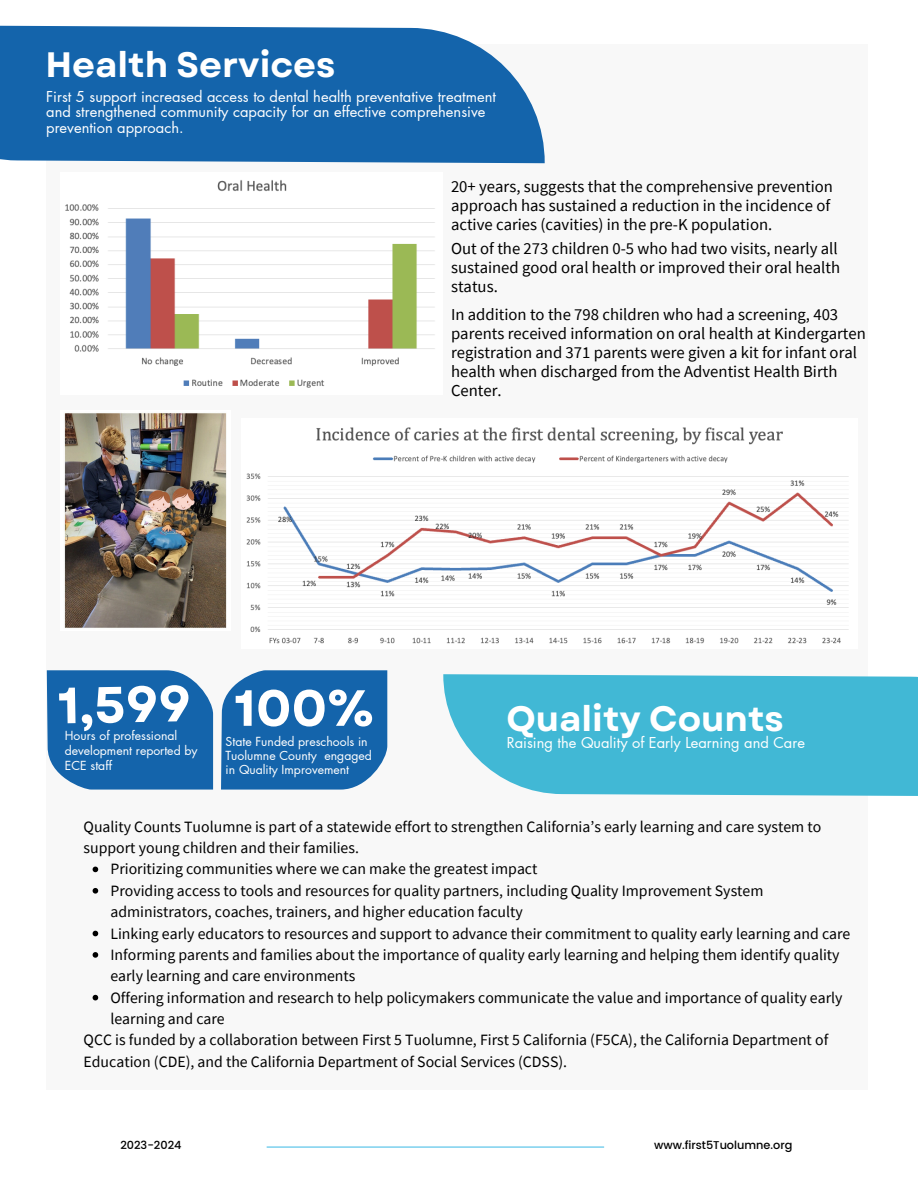
<style>
.page{position:relative;width:918px;height:1188px;background:#fff}
.page>*{position:absolute;margin:0;border:0;box-sizing:border-box;transform-origin:0 0}
.t1{font:700 50.85px "Garet";color:#fff}
.t2{font:700 35.25px "Garet";color:#fff}
.t3{font:16.65px/19px "Source Sans Pro";color:#000}
.t4{font:15.75px/21.3px "Source Sans Pro";color:#000}
.t5{font:14.7px/15.8px "Futura LT Pro";color:#fff}
.t6{font:12.3px/15.3px "Futura LT Pro";color:#fff}
.t7{font:500 11.25px "Poppins";color:#000}
</style>
<div class="page">
<div style="left:46px;top:44px;width:822px;height:1045px;background:#f8f8f8"></div>
<svg style="left:0;top:25px;width:545px;height:138px;background:#256fb1"></svg>
<svg style="left:443px;top:674px;width:475px;height:122px;background:#4ebcd7"></svg>
<img style="left:246px;top:427px;width:602px;height:217px">
<img style="left:65px;top:180px;width:370px;height:208px">
<svg style="left:221px;top:670px;width:166px;height:120px;background:#216daf"></svg>
<svg style="left:47px;top:670px;width:166px;height:120px;background:#216caf"></svg>
<hr style="left:267px;top:1147px;width:337px;height:1px;background:#4fc0e8">
<img style="left:64px;top:413px;width:163px;height:215px">
<svg style="left:93px;top:867px;width:5px;height:5px"></svg>
<svg style="left:93px;top:888px;width:5px;height:6px"></svg>
<svg style="left:93px;top:931px;width:5px;height:5px"></svg>
<svg style="left:93px;top:952px;width:5px;height:6px"></svg>
<svg style="left:93px;top:995px;width:5px;height:5px"></svg>
<h2 class="t2" style="left:46px;top:39px;width:292px">Health Services</h2>
<h3 class="t5" style="left:46px;top:89px;width:451px">First 5 support increased access to dental health preventative treatment and strengthened community capacity for an effective comprehensive prevention approach.</h3>
<p class="t3" style="left:451px;top:177px;width:384px">20+ years, suggests that the comprehensive prevention approach has sustained a reduction in the incidence of active caries (cavities) in the pre-K population.</p>
<h3 class="t3" style="left:451px;top:239px;width:391px">Out of the 273 children 0-5 who had two visits, nearly all sustained good oral health or improved their oral health status.</h3>
<h3 class="t3" style="left:451px;top:305px;width:416px">In addition to the 798 children who had a screening, 403 parents received information on oral health at Kindergarten registration and 371 parents were given a kit for infant oral health when discharged from the Adventist Health Birth Center.</h3>
<p class="t1" style="left:57px;top:669px;width:135px;rotate:-1deg">1,599</p>
<p class="t6" style="left:65px;top:728px;width:134px">Hours of professional development reported by<br>ECE staff</p>
<h3 class="t1" style="left:234px;top:671px;width:141px">100%</h3>
<p class="t6" style="left:226px;top:749px;width:148px;line-height:14.2px">Tuolumne County engaged in Quality Improvement</p>
<p class="t6" style="left:226px;top:734px;width:144px">State Funded preschools in</p>
<h4 class="t2" style="left:506px;top:693px;width:279px">Quality Counts</h4>
<p class="t5" style="left:507px;top:735px;width:300px">Raising the Quality of Early Learning and Care</p>
<p class="t4" style="left:84px;top:815px;width:739px">Quality Counts Tuolumne is part of a statewide effort to strengthen California’s early learning and care system to support young children and their families.</p>
<p class="t4" style="left:110px;top:858px;width:429px">Prioritizing communities where we can make the greatest impact</p>
<p class="t4" style="left:110px;top:880px;width:655px">Providing access to tools and resources for quality partners, including Quality Improvement System administrators, coaches, trainers, and higher education faculty</p>
<h1 class="t4" style="left:110px;top:922px;width:742px">Linking early educators to resources and support to advance their commitment to quality early learning and care</h1>
<p class="t4" style="left:110px;top:944px;width:731px">Informing parents and families about the importance of quality early learning and helping them identify quality early learning and care environments</p>
<h1 class="t4" style="left:110px;top:986px;width:734px">Offering information and research to help policymakers communicate the value and importance of quality early learning and care</h1>
<p class="t4" style="left:84px;top:1029px;width:746px">QCC is funded by a collaboration between First 5 Tuolumne, First 5 California (F5CA), the California Department of<br>Education (CDE), and the California Department of Social Services (CDSS).</p>
<p class="t7" style="left:120px;top:1139px;width:63px">2023-2024</p>
<p class="t7" style="left:654px;top:1139px;width:140px">www.first5Tuolumne.org</p>
</div>
